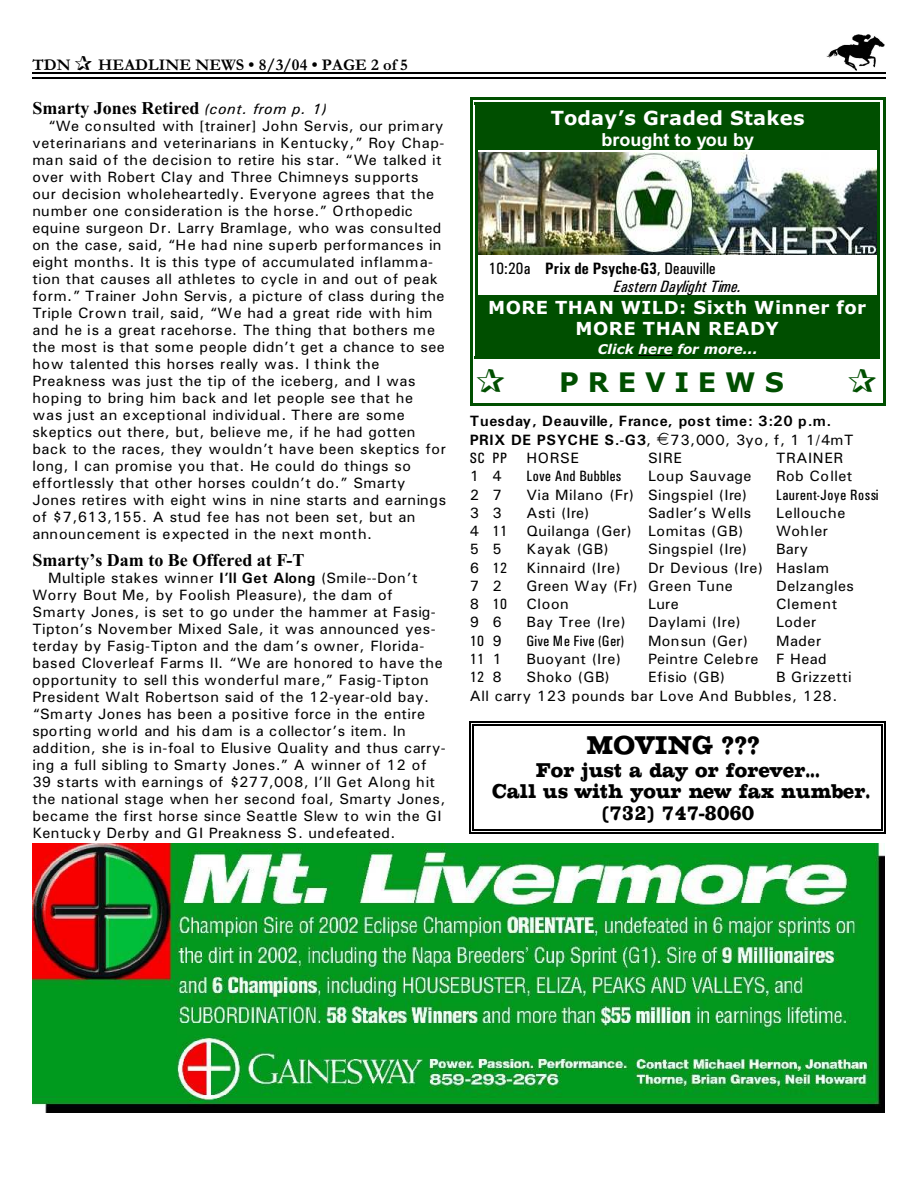
<style>
.page{position:relative;width:918px;height:1188px;background:#fff}
.page>*{position:absolute;margin:0;border:0;box-sizing:border-box;transform-origin:0 0}
.t1{font:27px "Chesterfield Condensed";letter-spacing:.005em;color:#000}
.t2{font:700 27px "Verdana";letter-spacing:.325em;color:#004f00}
.t3{font:21px/21.8px "Chesterfield Condensed";letter-spacing:.005em;color:#000;text-align:center}
.t4{font:700 19.5px "Verdana";letter-spacing:.015em;color:#fff}
.t5{font:700 18px "Times New Roman";color:#000}
.t6{font:700 18px/20.5px "Verdana";letter-spacing:.025em;color:#fff;text-align:center}
.t7{font:700 18px "Arial";color:#fff}
.t8{font:italic 16.5px/18.8px "Univers Condensed";letter-spacing:.005em;color:#000}
.t9{font:700 16.5px "Garamond";letter-spacing:.005em;color:#000}
.t10{font:15px/17px "Univers";letter-spacing:.03em;color:#000}
.t11{font:700 15px/18.3px "Univers";letter-spacing:.04em;color:#000}
.t12{font:15px "Univers Condensed";letter-spacing:.03em;color:#000}
.t13{font:15px "Univers";letter-spacing:.06em;color:#000}
.t14{font:15px "Univers Condensed";letter-spacing:.01em;color:#000}
.t15{font:15px "Univers";letter-spacing:.01em;color:#000}
.t16{font:italic 700 13.5px "Verdana";color:#fff}
.s1{font-family:"Univers";font-weight:400;font-style:italic;font-size:15px}
.s2{font-weight:700}
.s3{font-style:normal}
.s4{font-weight:700;font-style:normal}
.s5{font-weight:400}
.s6{font-family:"Univers"}
</style>
<div class="page">
<img style="left:826px;top:34px;width:59px;height:36px">
<hr style="left:32px;top:72px;width:853px;height:1px;background:#000">
<hr style="left:32px;top:77px;width:853px;height:2px;background:#000">
<img style="left:32px;top:844px;width:852px;height:268px">
<img style="left:478px;top:152px;width:399px;height:102px">
<div style="left:478px;top:105px;width:399px;height:44px;background:#004f00"></div>
<div style="left:478px;top:295px;width:399px;height:61px;background:#004f00"></div>
<hr style="left:638px;top:355px;width:35px;height:1px;background:#000">
<hr style="left:475px;top:102px;width:3px;height:257px;background:#004f00">
<hr style="left:878px;top:102px;width:2px;height:257px;background:#004f00">
<hr style="left:475px;top:102px;width:405px;height:3px;background:#004f00">
<hr style="left:475px;top:356px;width:405px;height:3px;background:#004f00">
<hr style="left:470px;top:97px;width:3px;height:309px;background:#004f00">
<hr style="left:883px;top:97px;width:2px;height:309px;background:#004f00">
<hr style="left:470px;top:97px;width:415px;height:3px;background:#004f00">
<hr style="left:470px;top:403px;width:415px;height:3px;background:#004f00">
<hr style="left:473px;top:724px;width:1px;height:107px;background:#000">
<hr style="left:881px;top:724px;width:2px;height:107px;background:#000">
<hr style="left:473px;top:724px;width:409px;height:2px;background:#000">
<hr style="left:473px;top:830px;width:409px;height:1px;background:#000">
<hr style="left:470px;top:722px;width:1px;height:112px;background:#000">
<hr style="left:884px;top:722px;width:1px;height:112px;background:#000">
<hr style="left:470px;top:722px;width:415px;height:1px;background:#000">
<hr style="left:470px;top:833px;width:415px;height:1px;background:#000">
<p class="t9" style="left:32px;top:59px;width:40px">TDN</p>
<p class="t9" style="left:98px;top:59px;width:311px">HEADLINE NEWS • 8/3/04 • PAGE 2 of 5</p>
<p class="t5" style="left:32px;top:102px;width:296px">Smarty Jones Retired <span class="s1">(cont. from p. 1)</span></p>
<p class="t10" style="left:32px;top:119px;width:415px;text-indent:16px">“We consulted with [trainer] John Servis, our primary veterinarians and veterinarians in Kentucky,” Roy Chap&shy;man said of the decision to retire his star. “We talked it over with Robert Clay and Three Chimneys supports<br>our decision wholeheartedly. Everyone agrees that the number one consideration is the horse.” Orthopedic equine surgeon Dr. Larry Bramlage, who was consulted on the case, said, “He had nine superb performances in eight months. It is this type of accumulated inflamma&shy;tion that causes all athletes to cycle in and out of peak form.” Trainer John Servis, a picture of class during the Triple Crown trail, said, “We had a great ride with him and he is a great racehorse. The thing that bothers me the most is that some people didn’t get a chance to see how talented this horses really was. I think the Preakness was just the tip of the iceberg, and I was hoping to bring him back and let people see that he was just an exceptional individual. There are some skeptics out there, but, believe me, if he had gotten back to the races, they wouldn’t have been skeptics for long, I can promise you that. He could do things so effortlessly that other horses couldn’t do.” Smarty Jones retires with eight wins in nine starts and earnings of $7,613,155. A stud fee has not been set, but an announcement is expected in the next month.</p>
<p class="t5" style="left:32px;top:554px;width:274px">Smarty’s Dam to Be Offered at F-T</p>
<p class="t10" style="left:32px;top:571px;width:415px;text-indent:16px">Multiple stakes winner <span class="s2">I’ll Get Along</span> (Smile--Don’t Worry Bout Me, by Foolish Pleasure), the dam of Smarty Jones, is set to go under the hammer at Fasig-Tipton’s November Mixed Sale, it was announced yes&shy;terday by Fasig-Tipton and the dam’s owner, Florida&shy;based Cloverleaf Farms II. “We are honored to have the opportunity to sell this wonderful mare,” Fasig-Tipton President Walt Robertson said of the 12-year-old bay. “Smarty Jones has been a positive force in the entire sporting world and his dam is a collector’s item. In addition, she is in-foal to Elusive Quality and thus carry&shy;ing a full sibling to Smarty Jones.” A winner of 12 of 39 starts with earnings of $277,008, I’ll Get Along hit the national stage when her second foal, Smarty Jones, became the first horse since Seattle Slew to win the GI Kentucky Derby and GI Preakness S. undefeated.</p>
<h3 class="t4" style="left:551px;top:110px;width:255px">Today’s Graded Stakes</h3>
<p class="t7" style="left:602px;top:133px;width:154px">brought to you by</p>
<p class="t8" style="left:614px;top:260px;width:129px;text-indent:-125px"><span class="s3">10:20a</span> <span class="s4">Prix de Psyche-G3</span><span class="s3">, Deauville<br></span>Eastern Daylight Time.</p>
<p class="t6" style="left:488px;top:299px;width:380px">MORE THAN WILD: Sixth Winner for<br>MORE THAN READY</p>
<p class="t16" style="left:598px;top:343px;width:161px">Click here for more...</p>
<h1 class="t2" style="left:559px;top:372px;width:226px">PREVIEWS</h1>
<p class="t11" style="left:470px;top:413px;width:363px">Tuesday, Deauville, France, post time: 3:20 p.m.<br>PRIX DE PSYCHE S.-G3<span class="s5">,</span></p>
<p class="t13" style="left:670px;top:434px;width:185px">73,000, 3yo, f, 1 1/4mT</p>
<p class="t12" style="left:470px;top:453px;width:39px">SC PP</p>
<p class="t10" style="left:526px;top:451px;width:54px">HORSE</p>
<p class="t10" style="left:648px;top:451px;width:35px">SIRE</p>
<p class="t10" style="left:776px;top:451px;width:69px">TRAINER</p>
<p class="t10" style="left:470px;top:469px;width:34px">1 4</p>
<p class="t12" style="left:526px;top:471px;width:96px">Love And Bubbles</p>
<p class="t10" style="left:648px;top:469px;width:105px">Loup Sauvage</p>
<p class="t10" style="left:776px;top:469px;width:78px">Rob Collet</p>
<p class="t10" style="left:470px;top:487px;width:34px">2 7</p>
<p class="t10" style="left:526px;top:487px;width:222px">Via Milano (Fr) Singspiel (Ire)</p>
<p class="t12" style="left:776px;top:489px;width:104px">Laurent-Joye Rossi</p>
<p class="t10" style="left:470px;top:506px;width:34px">3 3</p>
<p class="t10" style="left:526px;top:506px;width:65px">Asti (Ire)</p>
<p class="t15" style="left:648px;top:508px;width:105px">Sadler’s Wells</p>
<p class="t10" style="left:776px;top:506px;width:71px">Lellouche</p>
<p class="t12" style="left:470px;top:526px;width:39px"><span class="s6">4</span> 11</p>
<p class="t10" style="left:526px;top:524px;width:218px">Quilanga (Ger) Lomitas (GB)</p>
<p class="t10" style="left:776px;top:524px;width:53px">Wohler</p>
<p class="t10" style="left:470px;top:542px;width:34px">5 5</p>
<p class="t10" style="left:526px;top:542px;width:84px">Kayak (GB)</p>
<p class="t10" style="left:648px;top:542px;width:101px">Singspiel (Ire)</p>
<p class="t10" style="left:776px;top:542px;width:34px">Bary</p>
<p class="t12" style="left:470px;top:562px;width:39px"><span class="s6">6</span> 12</p>
<p class="t10" style="left:526px;top:560px;width:96px">Kinnaird (Ire)</p>
<p class="t10" style="left:648px;top:560px;width:183px">Dr Devious (Ire) Haslam</p>
<p class="t10" style="left:470px;top:579px;width:34px">7 2</p>
<p class="t10" style="left:526px;top:579px;width:208px">Green Way (Fr) Green Tune</p>
<p class="t10" style="left:776px;top:579px;width:79px">Delzangles</p>
<p class="t12" style="left:470px;top:599px;width:39px"><span class="s6">8</span> 10</p>
<p class="t10" style="left:526px;top:597px;width:44px">Cloon</p>
<p class="t10" style="left:648px;top:597px;width:32px">Lure</p>
<p class="t10" style="left:776px;top:597px;width:63px">Clement</p>
<p class="t10" style="left:470px;top:615px;width:34px">9 6</p>
<p class="t10" style="left:526px;top:615px;width:101px">Bay Tree (Ire)</p>
<p class="t10" style="left:648px;top:615px;width:94px">Daylami (Ire)</p>
<p class="t10" style="left:776px;top:615px;width:42px">Loder</p>
<p class="t12" style="left:470px;top:635px;width:34px">10 <span class="s6">9</span></p>
<p class="t14" style="left:526px;top:635px;width:99px">Give Me Five (Ger)</p>
<p class="t10" style="left:648px;top:633px;width:102px">Monsun (Ger)</p>
<p class="t10" style="left:776px;top:633px;width:47px">Mader</p>
<p class="t12" style="left:470px;top:654px;width:34px">11 <span class="s6">1</span></p>
<p class="t10" style="left:526px;top:652px;width:96px">Buoyant (Ire)</p>
<p class="t10" style="left:648px;top:652px;width:180px">Peintre Celebre F Head</p>
<p class="t12" style="left:470px;top:672px;width:34px">12 <span class="s6">8</span></p>
<p class="t10" style="left:526px;top:670px;width:85px">Shoko (GB)</p>
<p class="t10" style="left:648px;top:670px;width:79px">Efisio (GB)</p>
<p class="t10" style="left:470px;top:669px;width:384px;line-height:18.3px;text-indent:306px">B Grizzetti<br>All carry 123 pounds bar Love And Bubbles, 128.</p>
<h1 class="t1" style="left:587px;top:730px;width:175px">MOVING ???</h1>
<h2 class="t3" style="left:492px;top:759px;width:380px">For just a day or forever...<br>Call us with your new fax number. (732) 747-8060</h2>
</div>
